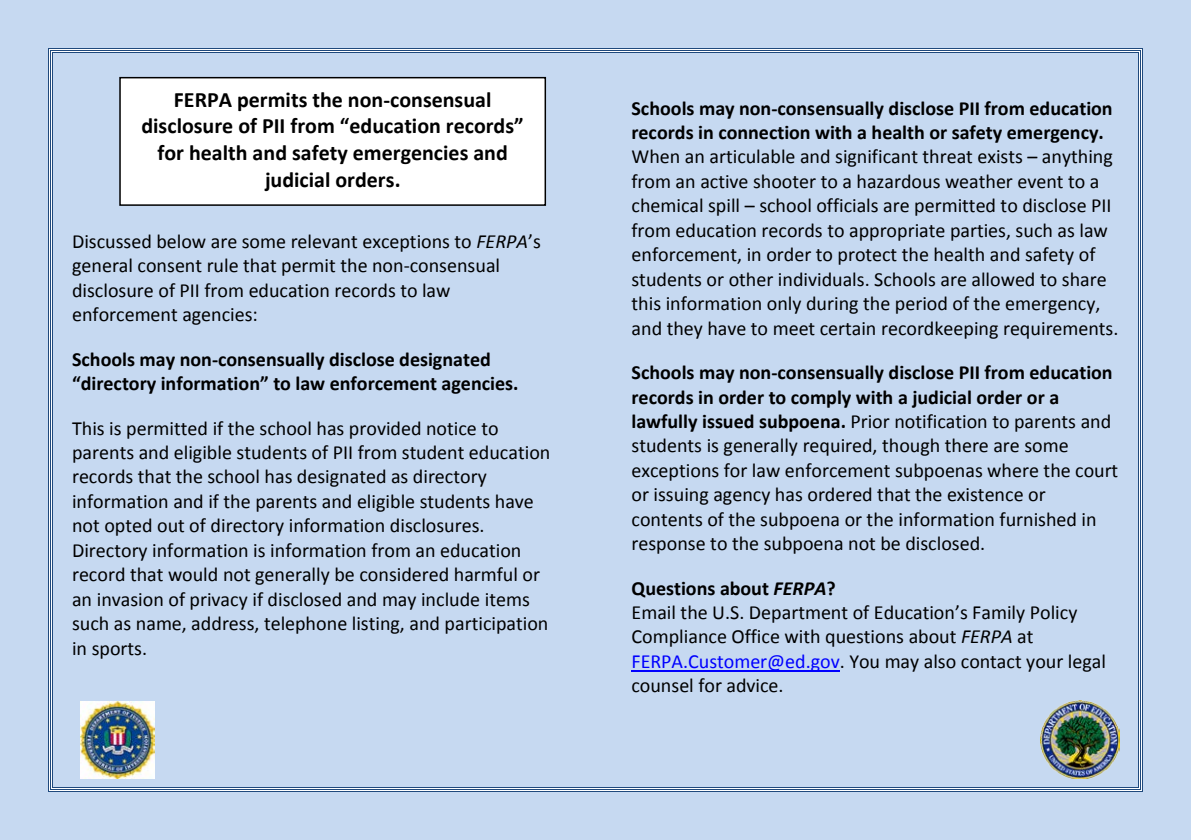
<style>
.page{position:relative;width:1191px;height:840px;background:#fff}
.page>*{position:absolute;margin:0;border:0;box-sizing:border-box;transform-origin:0 0}
.t1{font:700 22px/26.8px "Calibri";color:#000;text-align:center}
.t2{font:20px/24.4px "Calibri";color:#000}
.t3{font:700 20px/24.4px "Calibri";color:#000}
.s1{font-style:italic}
.s2{font-weight:700}
.s3{color:#00f}
</style>
<div class="page">
<div style="left:0;top:0;width:1191px;height:839px;background:#c6d9f1"></div>
<img style="left:80px;top:701px;width:75px;height:77px">
<img style="left:1041px;top:700px;width:78px;height:78px">
<hr style="left:631px;top:669px;width:209px;height:2px;background:#00f">
<div style="left:119px;top:77px;width:427px;height:129px;background:#fff;border:2px solid #000"></div>
<svg style="left:48px;top:48px;width:5px;height:5px"></svg>
<hr style="left:53px;top:48px;width:1085px;height:1px;background:#1f497d">
<hr style="left:53px;top:49px;width:1085px;height:1px;background:#fff">
<hr style="left:53px;top:50px;width:1085px;height:1px;background:#1f497d">
<hr style="left:53px;top:51px;width:1085px;height:1px;background:#fff">
<hr style="left:53px;top:52px;width:1085px;height:1px;background:#1f497d">
<svg style="left:1138px;top:48px;width:5px;height:5px"></svg>
<hr style="left:48px;top:53px;width:1px;height:733px;background:#1f497d">
<hr style="left:49px;top:53px;width:1px;height:733px;background:#fff">
<hr style="left:50px;top:53px;width:1px;height:733px;background:#1f497d">
<hr style="left:51px;top:53px;width:1px;height:733px;background:#fff">
<hr style="left:52px;top:53px;width:1px;height:733px;background:#1f497d">
<hr style="left:1142px;top:53px;width:1px;height:733px;background:#1f497d">
<hr style="left:1141px;top:53px;width:1px;height:733px;background:#fff">
<hr style="left:1140px;top:53px;width:1px;height:733px;background:#1f497d">
<hr style="left:1139px;top:53px;width:1px;height:733px;background:#fff">
<hr style="left:1138px;top:53px;width:1px;height:733px;background:#1f497d">
<svg style="left:48px;top:786px;width:5px;height:5px"></svg>
<hr style="left:53px;top:790px;width:1085px;height:1px;background:#1f497d">
<hr style="left:53px;top:789px;width:1085px;height:1px;background:#fff">
<hr style="left:53px;top:788px;width:1085px;height:1px;background:#1f497d">
<hr style="left:53px;top:787px;width:1085px;height:1px;background:#fff">
<hr style="left:53px;top:786px;width:1085px;height:1px;background:#1f497d">
<svg style="left:1138px;top:786px;width:5px;height:5px"></svg>
<p class="t1" style="left:141px;top:86px;width:384px">FERPA permits the non-consensual disclosure of PII from “education records” for health and safety emergencies and judicial orders.</p>
<p class="t2" style="left:72px;top:229px;width:470px">Discussed below are some relevant exceptions to <span class="s1">FERPA</span>’s general consent rule that permit the non-consensual disclosure of PII from education records to law enforcement agencies:</p>
<p class="t3" style="left:72px;top:346px;width:448px">Schools may non-consensually disclose designated “directory information” to law enforcement agencies.</p>
<p class="t2" style="left:72px;top:415px;width:480px">This is permitted if the school has provided notice to parents and eligible students of PII from student education records that the school has designated as directory information and if the parents and eligible students have not opted out of directory information disclosures.<br>Directory information is information from an education record that would not generally be considered harmful or an invasion of privacy if disclosed and may include items such as name, address, telephone listing, and participation in sports.</p>
<p class="t2" style="left:631px;top:96px;width:488px"><span class="s2">Schools may non-consensually disclose PII from education records in connection with a health or safety emergency.<br></span>When an articulable and significant threat exists – anything from an active shooter to a hazardous weather event to a chemical spill – school officials are permitted to disclose PII from education records to appropriate parties, such as law enforcement, in order to protect the health and safety of students or other individuals. Schools are allowed to share this information only during the period of the emergency, and they have to meet certain recordkeeping requirements.</p>
<p class="t2" style="left:631px;top:360px;width:488px"><span class="s2">Schools may non-consensually disclose PII from education records in order to comply with a judicial order or a lawfully issued subpoena.</span> Prior notification to parents and students is generally required, though there are some exceptions for law enforcement subpoenas where the court or issuing agency has ordered that the existence or contents of the subpoena or the information furnished in response to the subpoena not be disclosed.</p>
<p class="t3" style="left:631px;top:575px;width:206px">Questions about <span class="s1">FERPA</span>?</p>
<p class="t2" style="left:631px;top:600px;width:476px">Email the U.S. Department of Education’s Family Policy Compliance Office with questions about <span class="s1">FERPA</span> at <span class="s3">FERPA.Customer@ed.gov</span>. You may also contact your legal counsel for advice.</p>
</div>
